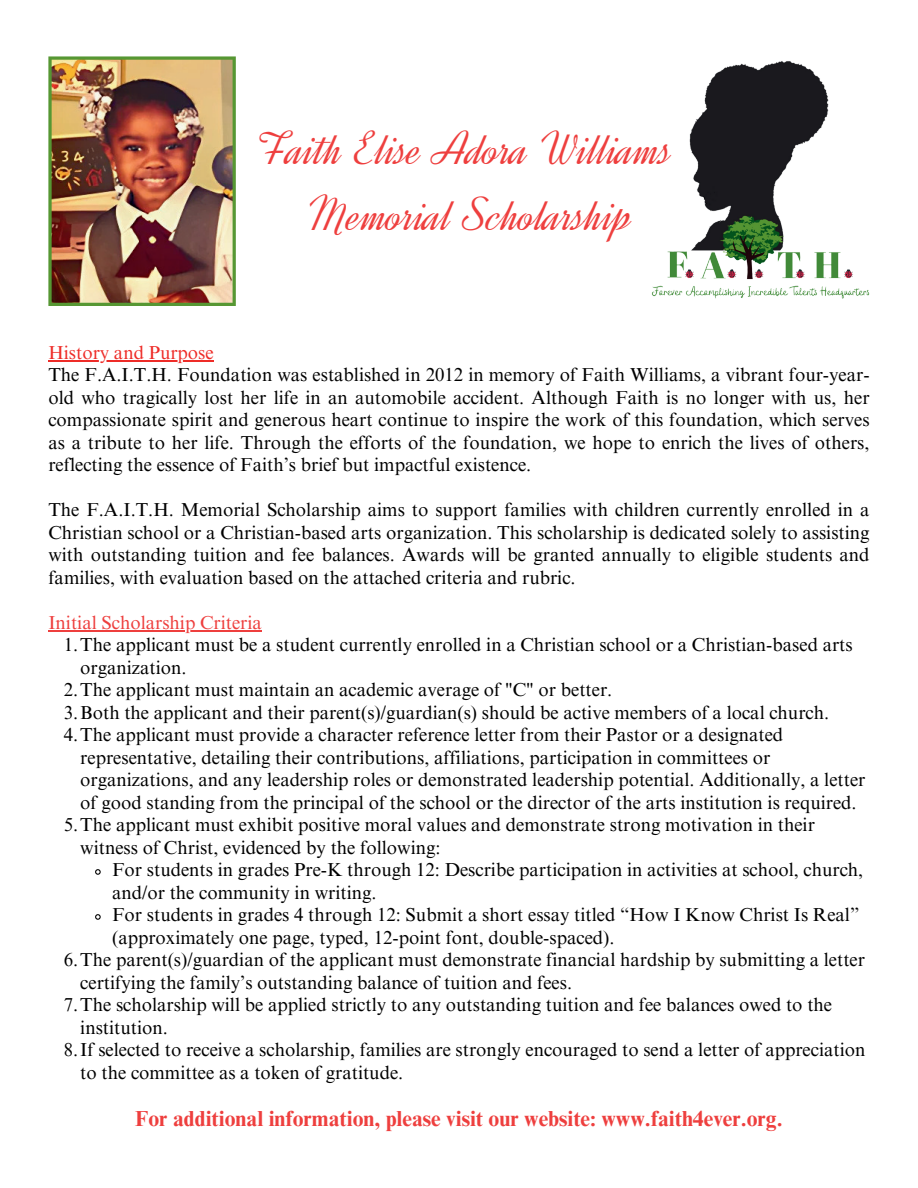
<style>
.page{position:relative;width:918px;height:1188px;background:#fff}
.page>*{position:absolute;margin:0;border:0;box-sizing:border-box;transform-origin:0 0}
.t1{font:48.15px/66.8px "Dynalight";color:#ee3f3e;text-align:center}
.t2{font:700 21.75px "Times NRMT Pro";color:#ee3f3e}
.t3{font:18.75px/22.5px "Times NRMT Pro";color:#000;text-align:justify}
.t4{font:18.75px "Times NRMT Pro";color:#ee3f3e}
.t5{font:18.75px "Times NRMT Pro";color:#ee2c28}
</style>
<div class="page">
<svg style="left:48px;top:360px;width:16px;height:1px"></svg>
<hr style="left:64px;top:360px;width:150px;height:1px;background:#ee2c28">
<hr style="left:48px;top:630px;width:214px;height:1px;background:#ee3f3e">
<svg style="left:95px;top:869px;width:6px;height:6px"></svg>
<svg style="left:95px;top:914px;width:6px;height:6px"></svg>
<img style="left:651px;top:61px;width:219px;height:238px">
<img style="left:48px;top:56px;width:188px;height:250px">
<h1 class="t1" style="left:258px;top:116px;width:417px">Faith Elise Adora Williams<br>Memorial Scholarship</h1>
<p class="t5" style="left:48px;top:341px;width:167px">History and Purpose</p>
<p class="t3" style="left:48px;top:365px;width:823px">The F.A.I.T.H. Foundation was established in 2012 in memory of Faith Williams, a vibrant four-year&shy;old who tragically lost her life in an automobile accident. Although Faith is no longer with us, her compassionate spirit and generous heart continue to inspire the work of this foundation, which serves as a tribute to her life. Through the efforts of the foundation, we hope to enrich the lives of others, reflecting the essence of Faith’s brief but impactful existence.</p>
<p class="t3" style="left:48px;top:500px;width:823px">The F.A.I.T.H. Memorial Scholarship aims to support families with children currently enrolled in a Christian school or a Christian-based arts organization. This scholarship is dedicated solely to assisting with outstanding tuition and fee balances. Awards will be granted annually to eligible students and families, with evaluation based on the attached criteria and rubric.</p>
<p class="t4" style="left:48px;top:611px;width:215px">Initial Scholarship Criteria</p>
<p class="t3" style="left:64px;top:635px;width:790px">1.The applicant must be a student currently enrolled in a Christian school or a Christian-based arts</p>
<p class="t3" style="left:80px;top:657px;width:108px">organization.</p>
<p class="t3" style="left:64px;top:680px;width:550px">2.The applicant must maintain an academic average of "C" or better.</p>
<p class="t3" style="left:64px;top:702px;width:767px">3.Both the applicant and their parent(s)/guardian(s) should be active members of a local church.</p>
<p class="t3" style="left:64px;top:725px;width:721px">4.The applicant must provide a character reference letter from their Pastor or a designated</p>
<p class="t3" style="left:80px;top:747px;width:692px">representative, detailing their contributions, affiliations, participation in committees or</p>
<p class="t3" style="left:80px;top:770px;width:787px">organizations, and any leadership roles or demonstrated leadership potential. Additionally, a letter</p>
<p class="t3" style="left:80px;top:792px;width:778px">of good standing from the principal of the school or the director of the arts institution is required.</p>
<p class="t3" style="left:64px;top:815px;width:752px">5.The applicant must exhibit positive moral values and demonstrate strong motivation in their</p>
<p class="t3" style="left:80px;top:837px;width:362px">witness of Christ, evidenced by the following:</p>
<p class="t3" style="left:112px;top:860px;width:753px">For students in grades Pre-K through 12: Describe participation in activities at school, church,</p>
<p class="t3" style="left:112px;top:882px;width:266px">and/or the community in writing.</p>
<p class="t3" style="left:112px;top:905px;width:749px">For students in grades 4 through 12: Submit a short essay titled “How I Know Christ Is Real”</p>
<p class="t3" style="left:112px;top:927px;width:504px">(approximately one page, typed, 12-point font, double-spaced).</p>
<p class="t3" style="left:64px;top:950px;width:803px">6.The parent(s)/guardian of the applicant must demonstrate financial hardship by submitting a letter</p>
<p class="t3" style="left:80px;top:972px;width:493px">certifying the family’s outstanding balance of tuition and fees.</p>
<p class="t3" style="left:64px;top:995px;width:770px">7.The scholarship will be applied strictly to any outstanding tuition and fee balances owed to the</p>
<p class="t3" style="left:80px;top:1017px;width:89px">institution.</p>
<p class="t3" style="left:64px;top:1040px;width:803px">8.If selected to receive a scholarship, families are strongly encouraged to send a letter of appreciation</p>
<p class="t3" style="left:80px;top:1062px;width:325px">to the committee as a token of gratitude.</p>
<p class="t2" style="left:135px;top:1105px;width:649px">For additional information, please visit our website: www.faith4ever.org.</p>
</div>
